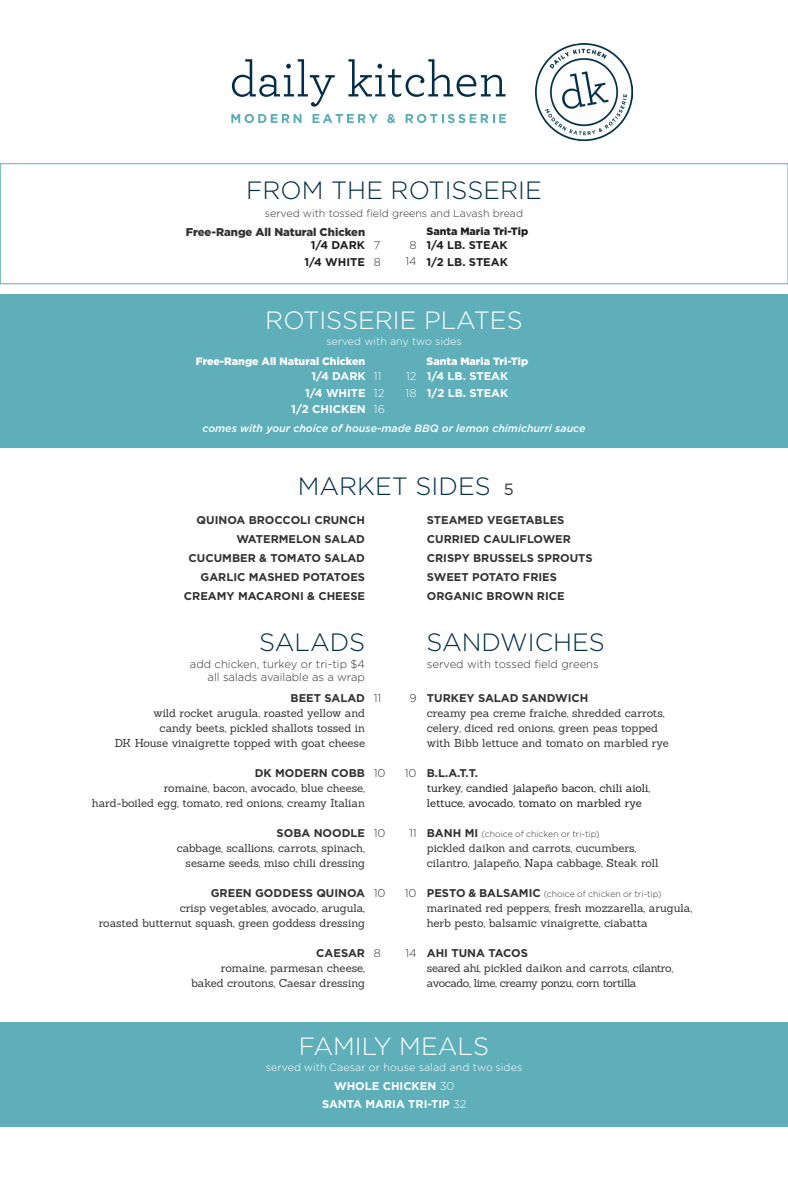
<style>
.page{position:relative;width:788px;height:1193px;background:#fff}
.page>*{position:absolute;margin:0;border:0;box-sizing:border-box;transform-origin:0 0}
.Item_Name{font:300 25px "Gotham HTF";color:#032e49}
.Item_Name-2{font:300 25px "Gotham HTF";color:#fff}
.Item_-_Description{font:11.25px/15px "Sanchez";letter-spacing:-.005em;color:#333231;text-align:right}
.Item_Name-3{font:11.25px/15px "Sanchez";letter-spacing:-.01em;color:#333231}
.Item_-_Description-2{font:700 11.25px "Gotham HTF";color:#333231}
.Item_Name-4{font:11.25px/15px "Sanchez";letter-spacing:-.005em;color:#231f20}
.Item_-_Description-3{font:700 11.25px/17.5px "Gotham HTF";color:#fff;text-align:center}
.Category{font:300 11.25px "Gotham HTF";color:#333231}
.Item_-_Description-4{font:300 11.25px/16.2px "Gotham HTF";color:#333231;text-align:center}
.Item_Name-5{font:11.25px "Sanchez";letter-spacing:-.035em;color:#333231}
.Item_-_Description-5{font:700 11.25px "Gotham HTF";color:#231f20}
.Item_-_Description-6{font:900 11.25px "Gotham HTF";color:#333231}
.Item_Name-6{font:700 11.25px "Gotham HTF";color:#333231}
.Item_-_Description-7{font:300 11.25px "Gotham HTF";color:#fff}
.Item_-_Description-8{font:300 10.62px "Gotham HTF";letter-spacing:.01em;color:#fff}
.Item_-_Description-9{font:italic 500 10.62px "Gotham HTF";color:#fff}
.Item_-_Description-10{font:900 10.62px "Gotham HTF";color:#fff}
.Item_-_Description-11{font:300 10.62px "Gotham HTF";color:#333231}
.Item_-_Description-12{font:900 10.62px "Gotham HTF";color:#231f20}
.Item_Name-7{font:300 8.75px "Gotham HTF";letter-spacing:-.005em;color:#333231}
.s1{font-weight:400;font-size:16.25px;color:#333231}
.s2{font-family:"Gotham HTF";font-weight:700}
.s3{font-family:"Gotham HTF";font-weight:700;color:#333231}
.s4{font-weight:700;font-size:11.25px}
.s5{font-weight:300}
</style>
<div class="page">
<div style="left:0;top:295px;width:788px;height:153px;background:#5fafba"></div>
<div style="left:0;top:1022px;width:788px;height:104px;background:#5fafba"></div>
<div style="left:0;top:163px;width:788px;height:121px;border:1px solid #58acb7"></div>
<svg style="left:232px;top:59px;width:103px;height:48px"></svg>
<svg style="left:348px;top:59px;width:157px;height:38px"></svg>
<svg style="left:231px;top:114px;width:70px;height:9px"></svg>
<svg style="left:312px;top:114px;width:65px;height:9px"></svg>
<svg style="left:387px;top:114px;width:8px;height:9px"></svg>
<svg style="left:405px;top:114px;width:101px;height:9px"></svg>
<img style="left:536px;top:44px;width:96px;height:96px">
<p class="Item_Name" style="left:246px;top:177px;width:297px">FROM THE ROTISSERIE</p>
<p class="Item_-_Description-11" style="left:265px;top:207px;width:260px">served with tossed field greens and Lavash bread</p>
<p class="Item_-_Description-6" style="left:186px;top:226px;width:181px">Free-Range All Natural Chicken</p>
<p class="Item_-_Description-12" style="left:426px;top:225px;width:103px">Santa Maria Tri-Tip</p>
<p class="Item_-_Description-4" style="left:405px;top:237px;width:13px">8<br>14</p>
<p class="Item_-_Description-5" style="left:426px;top:238px;width:83px">1/4 LB. STEAK</p>
<p class="Item_-_Description-5" style="left:311px;top:239px;width:56px">1/4 DARK</p>
<p class="Item_-_Description-5" style="left:304px;top:255px;width:62px">1/4 WHITE</p>
<p class="Item_-_Description-4" style="left:374px;top:237px;width:8px">7</p>
<p class="Item_-_Description-4" style="left:374px;top:253px;width:9px">8</p>
<p class="Item_-_Description-5" style="left:426px;top:255px;width:83px">1/2 LB. STEAK</p>
<p class="Item_Name-2" style="left:265px;top:306px;width:259px">ROTISSERIE PLATES</p>
<p class="Item_-_Description-8" style="left:326px;top:336px;width:137px">served with any two sides</p>
<p class="Item_-_Description-10" style="left:196px;top:355px;width:171px">Free-Range All Natural Chicken</p>
<p class="Item_-_Description-3" style="left:311px;top:367px;width:56px">1/4 DARK</p>
<p class="Item_-_Description-3" style="left:305px;top:384px;width:62px">1/4 WHITE</p>
<p class="Item_-_Description-3" style="left:291px;top:400px;width:76px">1/2 CHICKEN</p>
<p class="Item_-_Description-7" style="left:374px;top:370px;width:9px">11</p>
<p class="Item_-_Description-7" style="left:374px;top:387px;width:12px">12</p>
<p class="Item_-_Description-7" style="left:374px;top:403px;width:12px">16</p>
<p class="Item_-_Description-7" style="left:406px;top:370px;width:12px">12</p>
<p class="Item_-_Description-7" style="left:405px;top:387px;width:12px">18</p>
<p class="Item_-_Description-10" style="left:426px;top:355px;width:103px">Santa Maria Tri-Tip</p>
<p class="Item_-_Description-3" style="left:427px;top:367px;width:83px">1/4 LB. STEAK</p>
<p class="Item_-_Description-3" style="left:427px;top:384px;width:83px">1/2 LB. STEAK</p>
<p class="Item_-_Description-9" style="left:202px;top:422px;width:384px">comes with your choice of house-made BBQ or lemon chimichurri sauce</p>
<p class="Item_Name" style="left:297px;top:472px;width:217px">MARKET SIDES <span class="s1">5</span></p>
<p class="Item_-_Description-2" style="left:196px;top:513px;width:170px">QUINOA BROCCOLI CRUNCH</p>
<p class="Item_-_Description-2" style="left:236px;top:532px;width:130px">WATERMELON SALAD</p>
<p class="Item_-_Description-2" style="left:188px;top:551px;width:178px">CUCUMBER &amp; TOMATO SALAD</p>
<p class="Item_-_Description-2" style="left:200px;top:570px;width:166px">GARLIC MASHED POTATOES</p>
<p class="Item_-_Description-2" style="left:184px;top:589px;width:182px">CREAMY MACARONI &amp; CHEESE</p>
<p class="Item_Name" style="left:259px;top:628px;width:107px">SALADS</p>
<p class="Category" style="left:190px;top:657px;width:177px">add chicken, turkey or tri-tip $4</p>
<p class="Category" style="left:207px;top:671px;width:159px">all salads available as a wrap</p>
<p class="Item_-_Description" style="left:153px;top:690px;width:213px"><span class="s2">BEET SALAD<br></span>wild rocket arugula, roasted yellow and</p>
<p class="Item_-_Description" style="left:160px;top:720px;width:207px">candy beets, pickled shallots tossed in</p>
<p class="Item_-_Description" style="left:115px;top:735px;width:252px">DK House vinaigrette topped with goat cheese</p>
<p class="Item_-_Description" style="left:164px;top:765px;width:203px"><span class="s2">DK MODERN COBB<br></span>romaine, bacon, avocado, blue cheese,</p>
<p class="Item_-_Description" style="left:92px;top:795px;width:275px">hard-boiled egg, tomato, red onions, creamy Italian</p>
<p class="Item_-_Description" style="left:177px;top:825px;width:190px"><span class="s2">SOBA NOODLE<br></span>cabbage, scallions, carrots, spinach,</p>
<p class="Item_-_Description" style="left:185px;top:855px;width:181px">sesame seeds, miso chili dressing</p>
<p class="Item_-_Description-2" style="left:211px;top:886px;width:156px">GREEN GODDESS QUINOA</p>
<p class="Item_-_Description" style="left:180px;top:900px;width:187px">crisp vegetables, avocado, arugula,</p>
<p class="Item_-_Description" style="left:99px;top:915px;width:268px">roasted butternut squash, green goddess dressing</p>
<p class="Item_-_Description-2" style="left:316px;top:946px;width:50px">CAESAR</p>
<p class="Item_-_Description" style="left:221px;top:960px;width:146px">romaine, parmesan cheese,</p>
<p class="Item_-_Description" style="left:191px;top:975px;width:175px">baked croutons, Caesar dressing</p>
<p class="Item_-_Description-4" style="left:374px;top:689px;width:9px">11</p>
<p class="Item_-_Description-4" style="left:374px;top:764px;width:13px">10</p>
<p class="Item_-_Description-4" style="left:374px;top:824px;width:13px">10</p>
<p class="Item_-_Description-4" style="left:374px;top:884px;width:13px">10</p>
<p class="Item_-_Description-4" style="left:374px;top:944px;width:9px">8</p>
<p class="Item_-_Description-2" style="left:427px;top:513px;width:139px">STEAMED VEGETABLES</p>
<p class="Item_-_Description-2" style="left:427px;top:532px;width:146px">CURRIED CAULIFLOWER</p>
<p class="Item_-_Description-2" style="left:427px;top:551px;width:167px">CRISPY BRUSSELS SPROUTS</p>
<p class="Item_-_Description-2" style="left:427px;top:570px;width:132px">SWEET POTATO FRIES</p>
<p class="Item_-_Description-2" style="left:427px;top:589px;width:139px">ORGANIC BROWN RICE</p>
<p class="Item_-_Description-4" style="left:409px;top:689px;width:9px">9</p>
<p class="Item_-_Description-4" style="left:405px;top:764px;width:13px">10</p>
<p class="Item_-_Description-4" style="left:409px;top:824px;width:9px">11</p>
<p class="Item_-_Description-4" style="left:405px;top:884px;width:13px">10</p>
<p class="Item_-_Description-4" style="left:405px;top:944px;width:13px">14</p>
<p class="Item_Name" style="left:426px;top:628px;width:180px">SANDWICHES</p>
<p class="Item_-_Description-4" style="left:427px;top:655px;width:173px">served with tossed field greens</p>
<p class="Item_Name-6" style="left:427px;top:691px;width:163px">TURKEY SALAD SANDWICH</p>
<p class="Item_-_Description" style="left:427px;top:705px;width:239px">creamy pea creme fraiche, shredded carrots,</p>
<p class="Item_-_Description" style="left:427px;top:720px;width:233px">celery, diced red onions, green peas topped</p>
<p class="Item_-_Description" style="left:427px;top:735px;width:243px">with Bibb lettuce and tomato on marbled rye</p>
<p class="Item_Name-4" style="left:427px;top:765px;width:225px"><span class="s3">B.L.A.T.T.<br></span>turkey, candied jalapeño bacon, chili aioli,</p>
<p class="Item_Name-4" style="left:427px;top:795px;width:216px">lettuce, avocado, tomato on marbled rye</p>
<p class="Item_Name-7" style="left:427px;top:828px;width:174px"><span class="s4">BANH MI</span> (choice of chicken or tri-tip)</p>
<p class="Item_Name-3" style="left:427px;top:840px;width:233px">pickled daikon and carrots, cucumbers, cilantro, jalapeño, Napa cabbage, Steak roll</p>
<p class="Item_Name-7" style="left:427px;top:888px;width:236px"><span class="s4">PESTO &amp; BALSAMIC</span> (choice of chicken or tri-tip)</p>
<p class="Item_Name-3" style="left:427px;top:900px;width:267px">marinated red peppers, fresh mozzarella, arugula, herb pesto, balsamic vinaigrette, ciabatta</p>
<p class="Item_Name-3" style="left:427px;top:945px;width:248px"><span class="s2">AHI TUNA TACOS<br></span>seared ahi, pickled daikon and carrots, cilantro,</p>
<p class="Item_Name-5" style="left:427px;top:975px;width:211px">avocado, lime, creamy ponzu, corn tortilla</p>
<p class="Item_Name-2" style="left:299px;top:1032px;width:191px">FAMILY MEALS</p>
<p class="Item_-_Description-8" style="left:266px;top:1061px;width:258px">served with Caesar or house salad and two sides</p>
<p class="Item_-_Description-3" style="left:322px;top:1077px;width:146px">WHOLE CHICKEN <span class="s5">30<br></span>SANTA MARIA TRI-TIP <span class="s5">32</span></p>
</div>
